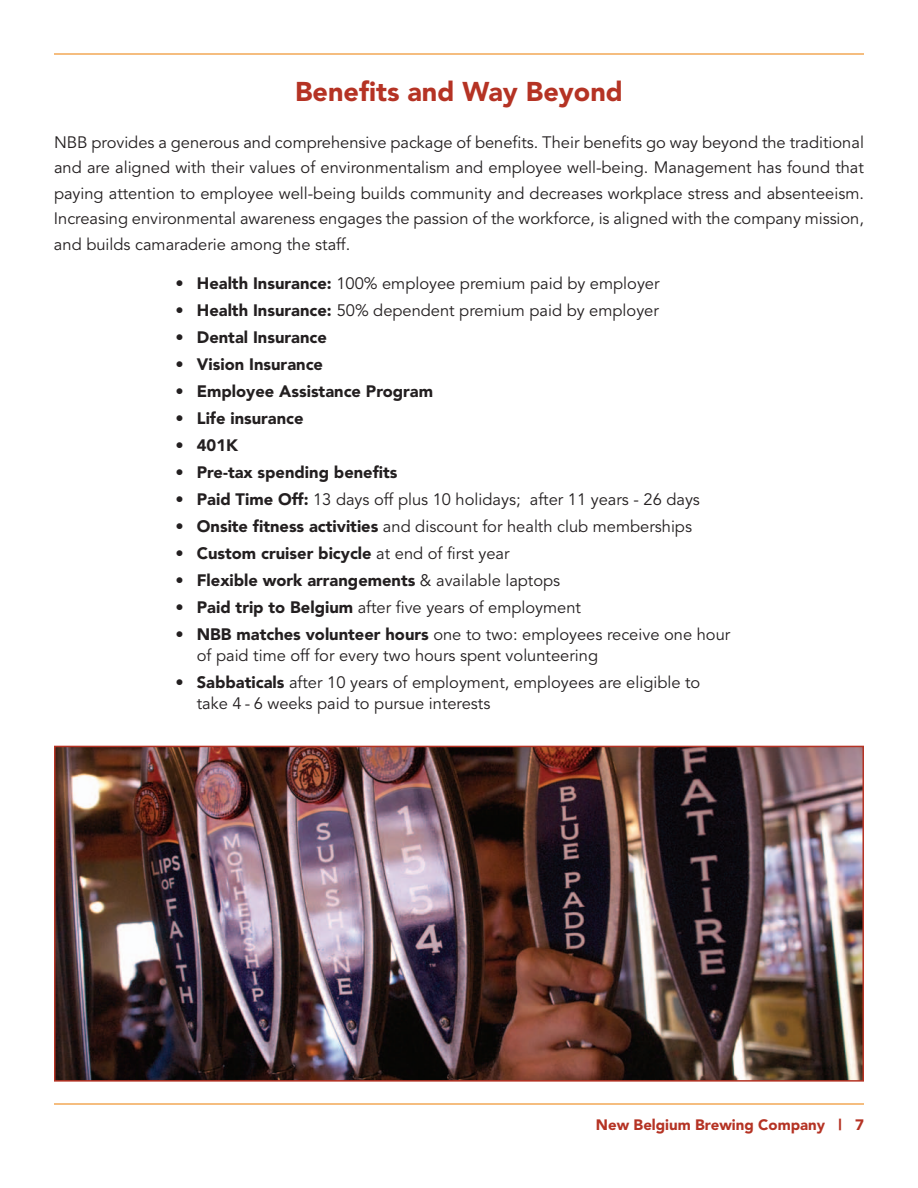
<style>
.page{position:relative;width:918px;height:1188px;background:#fff}
.page>*{position:absolute;margin:0;border:0;box-sizing:border-box;transform-origin:0 0}
.t1{font:900 27px "Avenir";color:#b53324}
.t2{font:16.5px/25.5px "Avenir";color:#231f20}
.t3{font:900 16.5px "Avenir";color:#231f20}
.t4{font:900 15px "Avenir";color:#b53324}
.s1{font-weight:900}
.s2{font-weight:400}
</style>
<div class="page">
<hr style="left:54px;top:1103px;width:810px;height:2px;background:#f2a856">
<hr style="left:54px;top:53px;width:810px;height:2px;background:#f2a856">
<img style="left:57px;top:749px;width:804px;height:330px">
<div style="left:54px;top:746px;width:810px;height:336px;border:2px solid #b53324"></div>
<h1 class="t1" style="left:295px;top:81px;width:329px">Benefits and Way Beyond</h1>
<p class="t2" style="left:54px;top:131px;width:812px;text-align:justify">NBB provides a generous and comprehensive package of benefits. Their benefits go way beyond the traditional and are aligned with their values of environmentalism and employee well-being. Management has found that paying attention to employee well-being builds community and decreases workplace stress and absenteeism.<br>Increasing environmental awareness engages the passion of the workforce, is aligned with the company mission, and builds camaraderie among the staff.</p>
<p class="t2" style="left:176px;top:272px;width:486px">• <span class="s1">Health Insurance:</span> 100% employee premium paid by employer</p>
<p class="t2" style="left:175px;top:299px;width:485px">• <span class="s1">Health Insurance:</span> 50% dependent premium paid by employer</p>
<p class="t3" style="left:175px;top:330px;width:153px"><span class="s2">•</span> Dental Insurance</p>
<p class="t3" style="left:175px;top:357px;width:149px">• Vision Insurance</p>
<p class="t3" style="left:175px;top:384px;width:259px"><span class="s2">•</span> Employee Assistance Program</p>
<p class="t3" style="left:175px;top:411px;width:130px">• Life insurance</p>
<p class="t3" style="left:175px;top:438px;width:64px">• 401K</p>
<p class="t3" style="left:175px;top:465px;width:223px"><span class="s2">•</span> Pre-tax spending benefits</p>
<p class="t2" style="left:175px;top:488px;width:526px">• <span class="s1">Paid Time Off:</span> 13 days off plus 10 holidays; after 11 years - 26 days</p>
<p class="t2" style="left:175px;top:515px;width:518px">• <span class="s1">Onsite fitness activities</span> and discount for health club memberships</p>
<p class="t3" style="left:175px;top:546px;width:336px"><span class="s2">•</span> Custom cruiser bicycle <span class="s2">at end of first year</span></p>
<p class="t3" style="left:175px;top:573px;width:386px"><span class="s2">•</span> Flexible work arrangements <span class="s2">&amp; available laptops</span></p>
<p class="t2" style="left:175px;top:596px;width:407px">• <span class="s1">Paid trip to Belgium</span> after five years of employment</p>
<p class="t2" style="left:197px;top:625px;width:535px;line-height:21px;text-indent:-21px">• <span class="s1">NBB matches volunteer hours</span> one to two: employees receive one hour of paid time off for every two hours spent volunteering</p>
<p class="t2" style="left:197px;top:673px;width:505px;line-height:21px;text-indent:-21px">• <span class="s1">Sabbaticals</span> after 10 years of employment, employees are eligible to take 4 - 6 weeks paid to pursue interests</p>
<p class="t4" style="left:596px;top:1118px;width:270px">New Belgium Brewing Company | 7</p>
</div>
